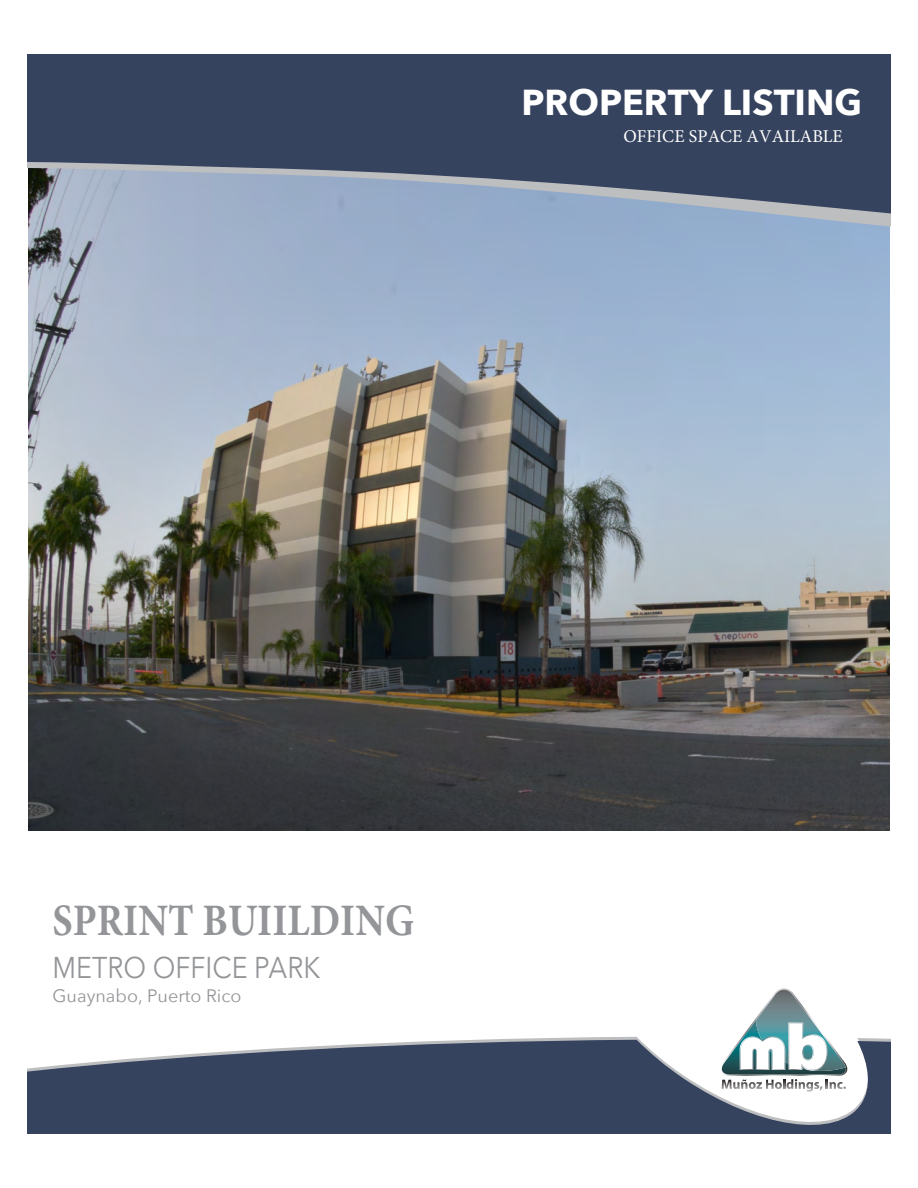
<style>
.page{position:relative;width:918px;height:1188px;background:#fff}
.page>*{position:absolute;margin:0;border:0;box-sizing:border-box;transform-origin:0 0}
.t1{font:700 45px "Minion Pro";color:#939598;scale:.89 1}
.t2{font:700 36px "Avenir Next";color:#fff}
.t3{font:30px "Avenir Next";color:#939598;scale:.89 1}
.t4{font:18px "Minion Pro";color:#fff}
.t5{font:18px "Avenir Next";color:#939598}
</style>
<div class="page">
<img style="left:28px;top:226px;width:862px;height:605px">
<svg style="left:474px;top:1037px;width:417px;height:3px"></svg>
<svg style="left:720px;top:988px;width:127px;height:52px"></svg>
<svg style="left:27px;top:1040px;width:864px;height:94px;fill:#36435e"></svg>
<svg style="left:28px;top:213px;width:863px;height:13px;background:#9cafc9"></svg>
<svg style="left:27px;top:54px;width:864px;height:159px;background:#4b5872"></svg>
<h2 class="t2" style="left:521px;top:71px;width:342px">PROPERTY LISTING</h2>
<p class="t4" style="left:623px;top:125px;width:221px">OFFICE SPACE AVAILABLE</p>
<h1 class="t1" style="left:53px;top:889px;width:408px">SPRINT BUIILDING</h1>
<h3 class="t3" style="left:53px;top:943px;width:302px">METRO OFFICE PARK</h3>
<p class="t5" style="left:53px;top:980px;width:190px">Guaynabo, Puerto Rico</p>
</div>
